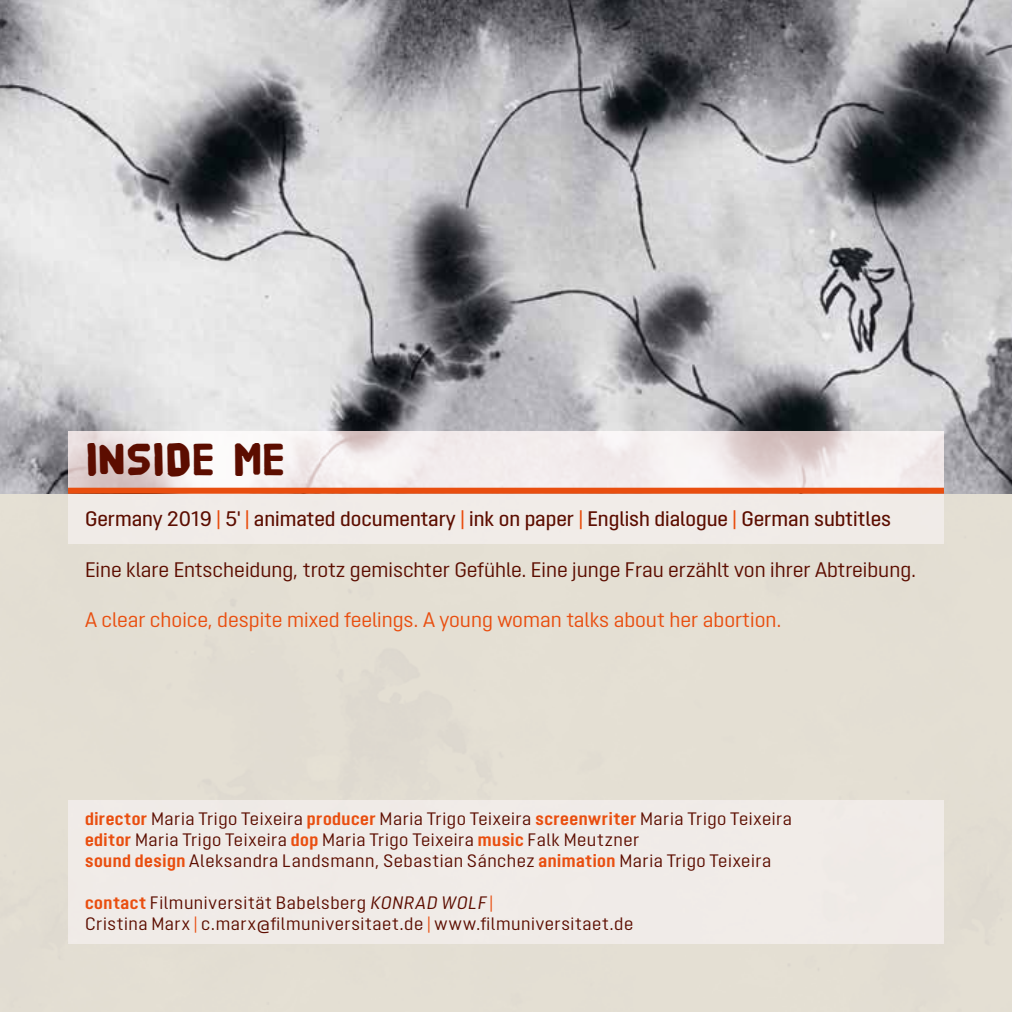
<style>
.page{position:relative;width:1012px;height:1012px;background:#e4dfd3}
.page>*{position:absolute;margin:0;border:0;box-sizing:border-box;transform-origin:0 0}
.t1{font:48px "HVD Poster Clean";color:#5c0d00}
.t2{font:21px "Opinion Pro";color:#5c0d00}
.t3{font:500 21px "Opinion Pro";color:#5c0d00}
.t4{font:21px "Opinion Pro";color:#e94e0f}
.t5{font:18px/21px "Opinion Pro";letter-spacing:.03em;color:#5c0d00}
.s1{color:#e94e0f}
.s2{font-weight:700;color:#e94e0f}
.s3{font-style:italic}
</style>
<div class="page">
<div style="left:68px;top:492px;width:876px;height:52px;background:#efe7e6"></div>
<img style="left:1px;top:0;width:1011px;height:494px">
<div style="left:68px;top:800px;width:876px;height:144px;background:#efe7e6"></div>
<img style="left:0;top:0;width:1px;height:494px">
<svg style="left:68px;top:431px;width:876px;height:57px;background:#f0e7e7"></svg>
<div style="left:68px;top:488px;width:876px;height:6px;background:#e94e0f"></div>
<h1 class="t1" style="left:85px;top:438px;width:202px">INSIDE ME</h1>
<p class="t3" style="left:85px;top:507px;width:808px">Germany 2019 <span class="s1">|</span> 5' <span class="s1">|</span> animated documentary <span class="s1">|</span> ink on paper <span class="s1">|</span> English dialogue <span class="s1">|</span> German subtitles</p>
<p class="t2" style="left:85px;top:557px;width:833px">Eine klare Entscheidung, trotz gemischter Gefühle. Eine junge Frau erzählt von ihrer Abtreibung.</p>
<p class="t4" style="left:85px;top:608px;width:698px">A clear choice, despite mixed feelings. A young woman talks about her abortion.</p>
<p class="t5" style="left:85px;top:808px;width:708px"><span class="s2">director</span> Maria Trigo Teixeira <span class="s2">producer</span> Maria Trigo Teixeira <span class="s2">screenwriter</span> Maria Trigo Teixeira <span class="s2">editor</span> Maria Trigo Teixeira <span class="s2">dop</span> Maria Trigo Teixeira <span class="s2">music</span> Falk Meutzner<br><span class="s2">sound design</span> Aleksandra Landsmann, Sebastian Sánchez <span class="s2">animation</span> Maria Trigo Teixeira</p>
<p class="t5" style="left:85px;top:892px;width:550px"><span class="s2">contact</span> Filmuniversität Babelsberg <span class="s3">KONRAD WOLF</span><span class="s1">|<br></span>Cristina Marx <span class="s1">|</span> c.marx@filmuniversitaet.de <span class="s1">|</span> www.filmuniversitaet.de</p>
</div>
